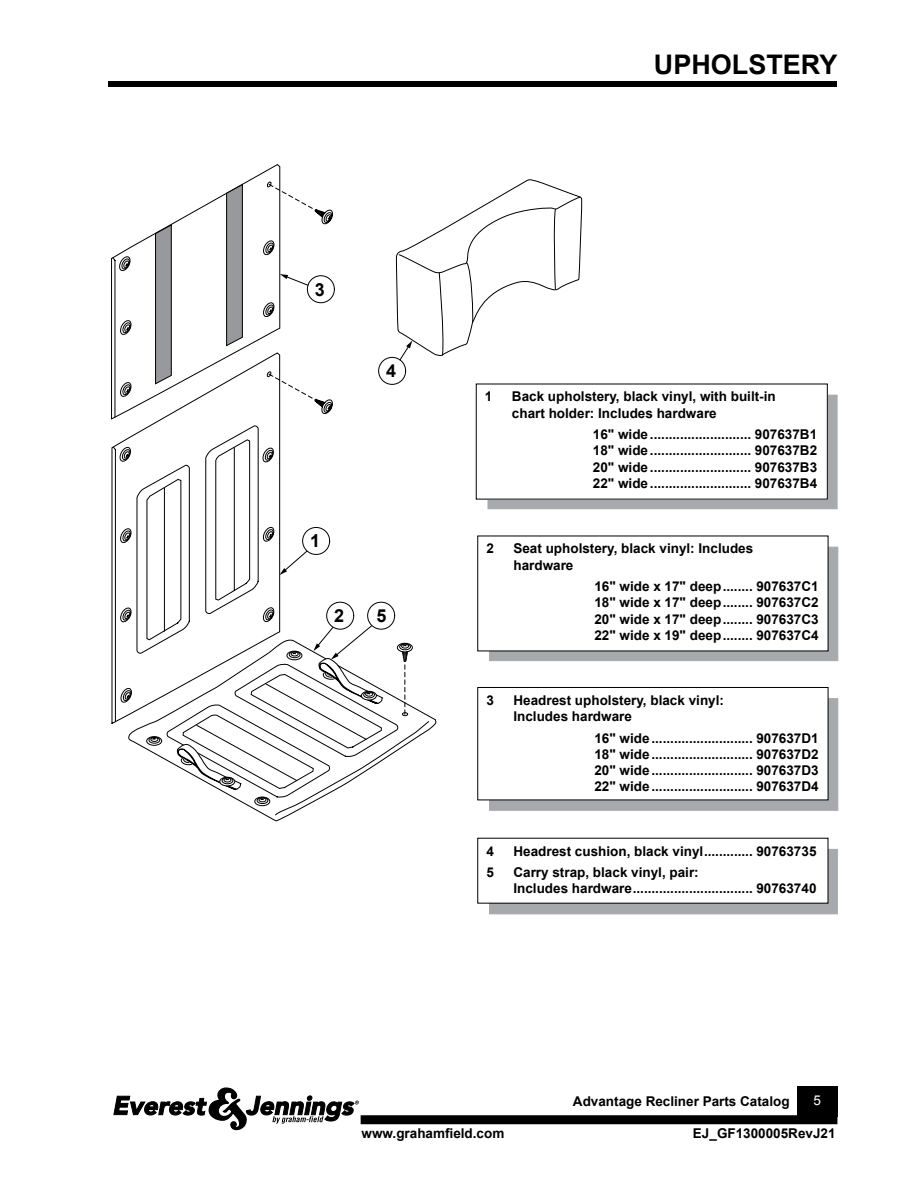
<style>
.page{position:relative;width:918px;height:1188px;background:#fff}
.page>*{position:absolute;margin:0;border:0;box-sizing:border-box;transform-origin:0 0}
.t1{font:700 27px "Arial";color:#000}
.t2{font:700 18px "Arial";color:#000}
.t3{font:700 13.5px/16.2px "Arial";color:#000}
.t4{font:13.5px "Arial";color:#fff}
</style>
<div class="page">
<div style="left:108px;top:81px;width:729px;height:6px;background:#000"></div>
<div style="left:361px;top:1115px;width:476px;height:9px;background:#000"></div>
<div style="left:797px;top:1086px;width:41px;height:31px;background:#000"></div>
<svg style="left:113px;top:1087px;width:246px;height:44px"></svg>
<div style="left:488px;top:395px;width:349px;height:114px;background:#a7a9ac"></div>
<div style="left:476px;top:384px;width:351px;height:115px;background:#fff"></div>
<div style="left:489px;top:547px;width:349px;height:114px;background:#a7a9ac"></div>
<div style="left:489px;top:698px;width:349px;height:113px;background:#a7a9ac;border:1px solid #a7a9ac"></div>
<div style="left:489px;top:849px;width:349px;height:65px;background:#a7a9ac"></div>
<div style="left:478px;top:536px;width:350px;height:115px;background:#fff"></div>
<div style="left:478px;top:687px;width:350px;height:113px;background:#fff"></div>
<div style="left:477px;top:687px;width:351px;height:113px;border:1px solid #000"></div>
<div style="left:478px;top:838px;width:350px;height:65px;background:#fff"></div>
<div style="left:477px;top:838px;width:351px;height:66px;border:1px solid #000"></div>
<svg style="left:111px;top:420px;width:169px;height:304px"></svg>
<svg style="left:396px;top:179px;width:186px;height:182px"></svg>
<div style="left:378px;top:357px;width:28px;height:28px;border:1px solid #000;border-radius:50%"></div>
<svg style="left:113px;top:426px;width:317px;height:390px"></svg>
<div style="left:302px;top:527px;width:28px;height:28px;border:1px solid #000;border-radius:50%"></div>
<svg style="left:111px;top:164px;width:222px;height:256px"></svg>
<div style="left:307px;top:275px;width:28px;height:28px;border:1px solid #000;border-radius:50%"></div>
<h1 class="t1" style="left:654px;top:49px;width:185px">UPHOLSTERY</h1>
<h2 class="t2" style="left:315px;top:277px;width:12px">3</h2>
<h2 class="t2" style="left:386px;top:359px;width:12px">4</h2>
<h2 class="t2" style="left:310px;top:529px;width:12px">1</h2>
<h2 class="t2" style="left:334px;top:604px;width:12px">2</h2>
<h2 class="t2" style="left:376px;top:604px;width:12px">5</h2>
<p class="t3" style="left:485px;top:389px;width:9px">1</p>
<p class="t3" style="left:512px;top:389px;width:265px">Back upholstery, black vinyl, with built-in chart holder: Includes hardware</p>
<p class="t3" style="left:593px;top:426px;width:226px;text-align:justify">16" wide........................... 907637B1<br>18" wide........................... 907637B2<br>20" wide........................... 907637B3<br>22" wide........................... 907637B4</p>
<p class="t3" style="left:486px;top:541px;width:9px">2</p>
<p class="t3" style="left:513px;top:541px;width:241px">Seat upholstery, black vinyl: Includes hardware</p>
<p class="t3" style="left:594px;top:578px;width:226px;text-align:justify">16" wide x 17" deep........ 907637C1<br>18" wide x 17" deep........ 907637C2<br>20" wide x 17" deep........ 907637C3<br>22" wide x 19" deep........ 907637C4</p>
<p class="t3" style="left:486px;top:692px;width:9px">3</p>
<p class="t3" style="left:513px;top:692px;width:212px">Headrest upholstery, black vinyl:<br>Includes hardware</p>
<p class="t3" style="left:594px;top:730px;width:226px;text-align:justify">16" wide........................... 907637D1<br>18" wide........................... 907637D2<br>20" wide........................... 907637D3<br>22" wide........................... 907637D4</p>
<p class="t3" style="left:486px;top:843px;width:9px">4</p>
<p class="t3" style="left:513px;top:843px;width:305px">Headrest cushion, black vinyl............. 90763735</p>
<p class="t3" style="left:486px;top:864px;width:9px">5</p>
<p class="t3" style="left:513px;top:864px;width:305px">Carry strap, black vinyl, pair:<br>Includes hardware................................ 90763740</p>
<p class="t3" style="left:573px;top:1093px;width:218px">Advantage Recliner Parts Catalog</p>
<p class="t4" style="left:814px;top:1092px;width:9px">5</p>
<p class="t3" style="left:362px;top:1125px;width:144px">www.grahamfield.com</p>
<p class="t3" style="left:693px;top:1125px;width:144px">EJ_GF1300005RevJ21</p>
</div>
